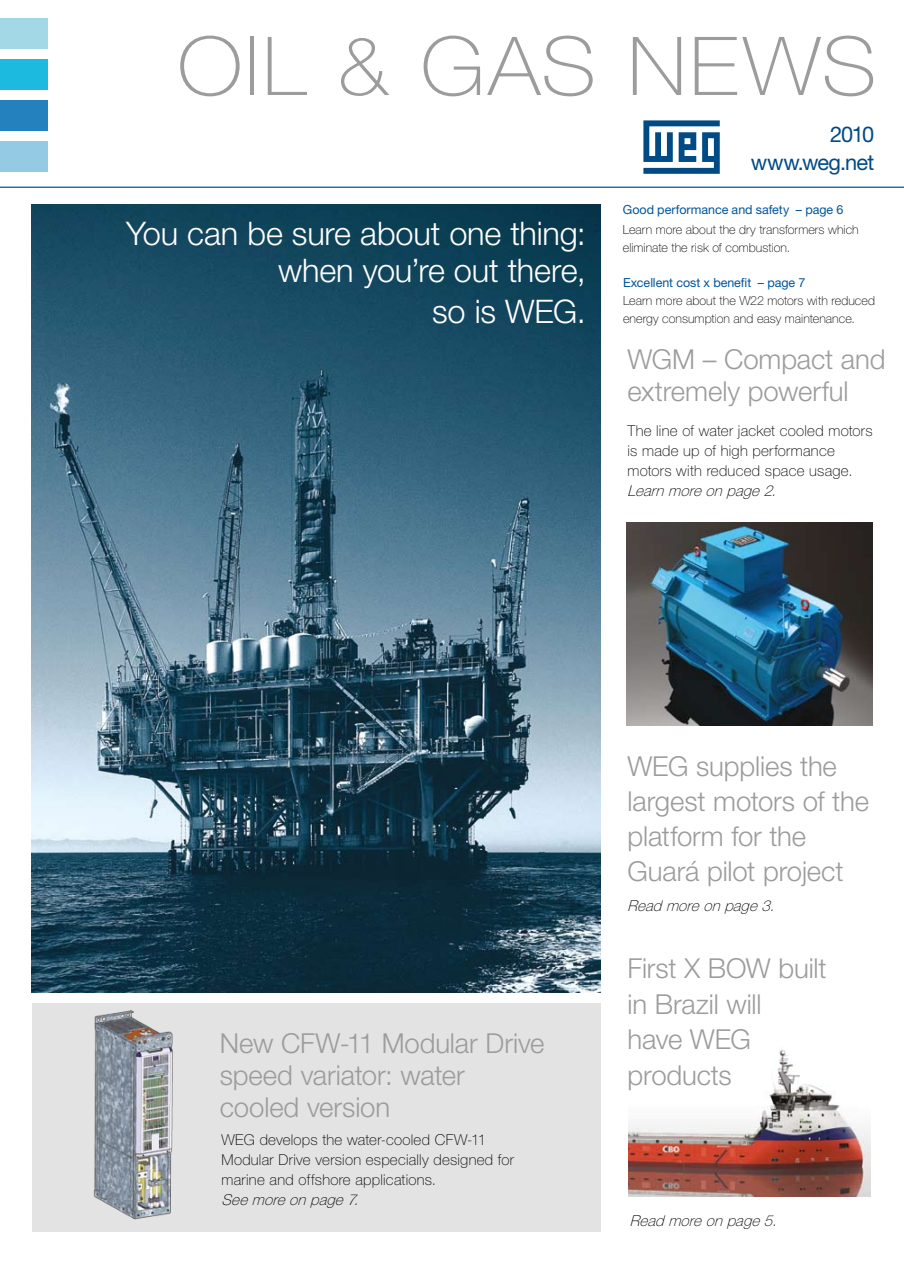
<style>
.page{position:relative;width:904px;height:1276px;background:#fff}
.page>*{position:absolute;margin:0;border:0;box-sizing:border-box;transform-origin:0 0}
.t1{font:100 81.25px "Helvetica Neue LT Pro";letter-spacing:.03em;color:#9c9c9c;scale:1.08 1}
.t2{font:300 32.5px/37.5px "Helvetica Neue LT Pro";letter-spacing:-.005em;color:#fff;text-align:right}
.t3{font:300 27.5px/35.4px "Helvetica Neue LT Pro";letter-spacing:-.005em;color:#9c9c9c}
.t4{font:21.75px/28.4px "Helvetica Neue LT Pro";letter-spacing:-.035em;color:#004a85;text-align:right}
.t5{font:100 15px/20px "Helvetica Neue LT Pro";letter-spacing:.015em;color:#000}
.t6{font:italic 100 15px "Helvetica Neue LT Pro";color:#000}
.t7{font:100 12.5px/17.8px "Helvetica Neue LT Pro";letter-spacing:.005em;color:#000}
.t8{font:12.5px "Helvetica Neue LT Pro";letter-spacing:-.005em;color:#00559d}
</style>
<div class="page">
<div style="left:32px;top:1003px;width:569px;height:228px;background:#e3e3e4"></div>
<hr style="left:0;top:187px;width:904px;height:1px;background:#00559d">
<svg style="left:643px;top:120px;width:76px;height:54px"></svg>
<div style="left:0;top:18px;width:47px;height:30px;background:#a3d8e6"></div>
<div style="left:0;top:59px;width:47px;height:30px;background:#1cbade"></div>
<div style="left:0;top:100px;width:47px;height:31px;background:#2581be"></div>
<div style="left:0;top:141px;width:47px;height:31px;background:#95cae5"></div>
<img style="left:31px;top:204px;width:569px;height:788px">
<img style="left:628px;top:1049px;width:242px;height:147px">
<img style="left:626px;top:522px;width:246px;height:203px">
<img style="left:93px;top:1010px;width:80px;height:210px">
<h1 class="t1" style="left:177px;top:20px;width:648px">OIL &amp; GAS NEWS</h1>
<p class="t4" style="left:751px;top:120px;width:125px">2010 www.weg.net</p>
<p class="t2" style="left:126px;top:213px;width:461px">You can be sure about one thing: when you’re out there,</p>
<p class="t2" style="left:432px;top:291px;width:155px">so is WEG.</p>
<p class="t8" style="left:623px;top:202px;width:222px">Good performance and safety – page 6</p>
<p class="t7" style="left:623px;top:221px;width:237px">Learn more about the dry transformers which eliminate the risk of combustion.</p>
<p class="t8" style="left:623px;top:275px;width:184px">Excellent cost x benefit – page 7</p>
<p class="t7" style="left:623px;top:291px;width:253px">Learn more about the W22 motors with reduced energy consumption and easy maintenance.</p>
<p class="t3" style="left:627px;top:342px;width:260px;line-height:31.9px">WGM – Compact and extremely powerful</p>
<p class="t5" style="left:627px;top:420px;width:246px">The line of water jacket cooled motors is made up of high performance motors with reduced space usage.</p>
<p class="t6" style="left:627px;top:482px;width:154px">Learn more on page 2.</p>
<p class="t3" style="left:220px;top:1026px;width:326px;line-height:31.9px">New CFW-11 Modular Drive speed variator: water cooled version</p>
<p class="t5" style="left:221px;top:1129px;width:294px">WEG develops the water-cooled CFW-11<br>Modular Drive version especially designed for marine and offshore applications.</p>
<p class="t6" style="left:221px;top:1191px;width:142px">See more on page 7.</p>
<p class="t3" style="left:627px;top:748px;width:243px;line-height:35px">WEG supplies the largest motors of the platform for the<br>Guará pilot project</p>
<p class="t6" style="left:627px;top:897px;width:152px">Read more on page 3.</p>
<p class="t3" style="left:627px;top:950px;width:201px">First X BOW built in Brazil will<br>have WEG products</p>
<p class="t6" style="left:630px;top:1212px;width:152px">Read more on page 5.</p>
</div>
